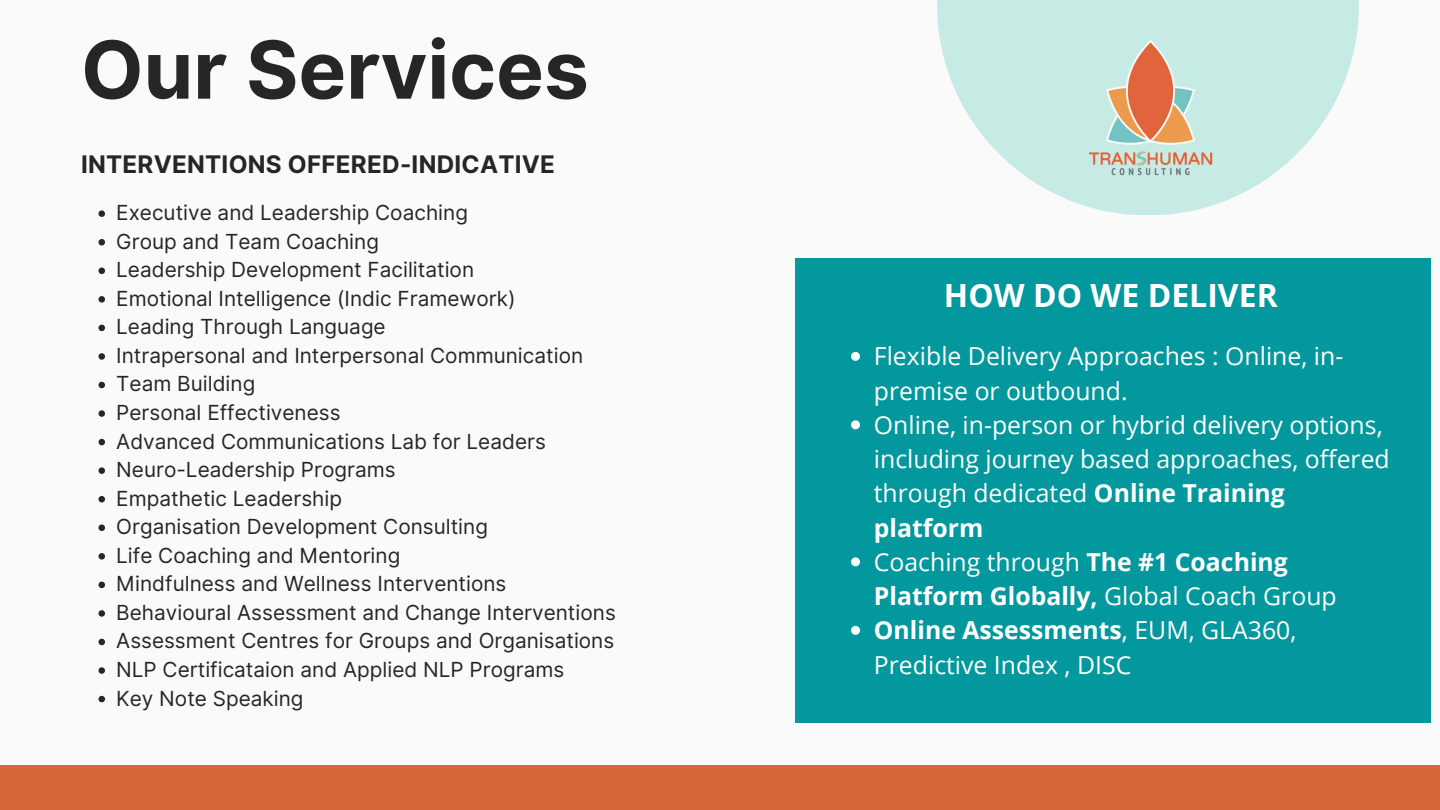
<style>
.page{position:relative;width:1440px;height:810px;background:#fafafa}
.page>*{position:absolute;margin:0;border:0;box-sizing:border-box;transform-origin:0 0}
.t1{font:700 80px "Inter";color:#242725}
.t2{font:700 32px "Open Sans";color:#fff}
.t3{font:24.8px/34.3px "Open Sans";color:#fff}
.t4{font:700 24.2px "Inter";letter-spacing:.01em;color:#242725}
.t5{font:20.8px "Inter";color:#242725}
.s1{font-weight:700}
</style>
<div class="page">
<svg style="left:99px;top:210px;width:6px;height:7px"></svg>
<svg style="left:99px;top:239px;width:6px;height:6px"></svg>
<svg style="left:99px;top:268px;width:6px;height:6px"></svg>
<svg style="left:99px;top:296px;width:6px;height:7px"></svg>
<svg style="left:99px;top:325px;width:6px;height:6px"></svg>
<svg style="left:99px;top:353px;width:6px;height:7px"></svg>
<svg style="left:99px;top:382px;width:6px;height:6px"></svg>
<svg style="left:99px;top:410px;width:6px;height:7px"></svg>
<svg style="left:99px;top:439px;width:6px;height:6px"></svg>
<svg style="left:99px;top:467px;width:6px;height:7px"></svg>
<svg style="left:99px;top:496px;width:6px;height:6px"></svg>
<svg style="left:99px;top:525px;width:6px;height:6px"></svg>
<svg style="left:99px;top:553px;width:6px;height:7px"></svg>
<svg style="left:99px;top:582px;width:6px;height:6px"></svg>
<svg style="left:99px;top:610px;width:6px;height:7px"></svg>
<svg style="left:99px;top:639px;width:6px;height:6px"></svg>
<svg style="left:99px;top:667px;width:6px;height:7px"></svg>
<svg style="left:99px;top:696px;width:6px;height:6px"></svg>
<div style="left:0;top:765px;width:1440px;height:45px;background:#d56736"></div>
<div style="left:795px;top:258px;width:635px;height:465px;background:#03989e"></div>
<svg style="left:851px;top:352px;width:9px;height:9px"></svg>
<svg style="left:851px;top:420px;width:9px;height:9px"></svg>
<svg style="left:851px;top:557px;width:9px;height:9px"></svg>
<svg style="left:851px;top:626px;width:9px;height:9px"></svg>
<svg style="left:937px;top:0;width:422px;height:215px;fill:#c6ebe5"></svg>
<img style="left:1066px;top:34px;width:164px;height:149px">
<p class="t1" style="left:81px;top:22px;width:509px">Our Services</p>
<p class="t4" style="left:81px;top:150px;width:476px">INTERVENTIONS OFFERED-INDICATIVE</p>
<h1 class="t5" style="left:116px;top:200px;width:353px">Executive and Leadership Coaching</h1>
<h3 class="t5" style="left:116px;top:229px;width:264px">Group and Team Coaching</h3>
<p class="t5" style="left:116px;top:257px;width:359px">Leadership Development Facilitation</p>
<p class="t5" style="left:116px;top:286px;width:401px">Emotional Intelligence (Indic Framework)</p>
<p class="t5" style="left:116px;top:314px;width:271px">Leading Through Language</p>
<p class="t5" style="left:116px;top:343px;width:468px">Intrapersonal and Interpersonal Communication</p>
<p class="t5" style="left:116px;top:372px;width:141px">Team Building</p>
<p class="t5" style="left:116px;top:400px;width:226px">Personal Effectiveness</p>
<p class="t5" style="left:116px;top:429px;width:431px">Advanced Communications Lab for Leaders</p>
<p class="t5" style="left:116px;top:457px;width:281px">Neuro-Leadership Programs</p>
<p class="t5" style="left:116px;top:486px;width:227px">Empathetic Leadership</p>
<p class="t5" style="left:116px;top:514px;width:373px">Organisation Development Consulting</p>
<p class="t5" style="left:116px;top:543px;width:286px">Life Coaching and Mentoring</p>
<p class="t5" style="left:116px;top:571px;width:392px">Mindfulness and Wellness Interventions</p>
<p class="t5" style="left:116px;top:600px;width:501px">Behavioural Assessment and Change Interventions</p>
<p class="t5" style="left:116px;top:628px;width:500px">Assessment Centres for Groups and Organisations</p>
<p class="t5" style="left:116px;top:657px;width:449px">NLP Certificataion and Applied NLP Programs</p>
<p class="t5" style="left:116px;top:686px;width:189px">Key Note Speaking</p>
<p class="t2" style="left:944px;top:273px;width:335px">HOW DO WE DELIVER</p>
<p class="t3" style="left:874px;top:339px;width:471px">Flexible Delivery Approaches : Online, in&shy;premise or outbound.</p>
<h2 class="t3" style="left:874px;top:407px;width:517px">Online, in-person or hybrid delivery options, including journey based approaches, offered through dedicated <span class="s1">Online Training platform</span></h2>
<p class="t3" style="left:874px;top:544px;width:464px">Coaching through <span class="s1">The #1 Coaching<br>Platform Globally,</span> Global Coach Group</p>
<p class="t3" style="left:874px;top:613px;width:424px"><span class="s1">Online Assessments</span>, EUM, GLA360,<br>Predictive Index , DISC</p>
</div>
